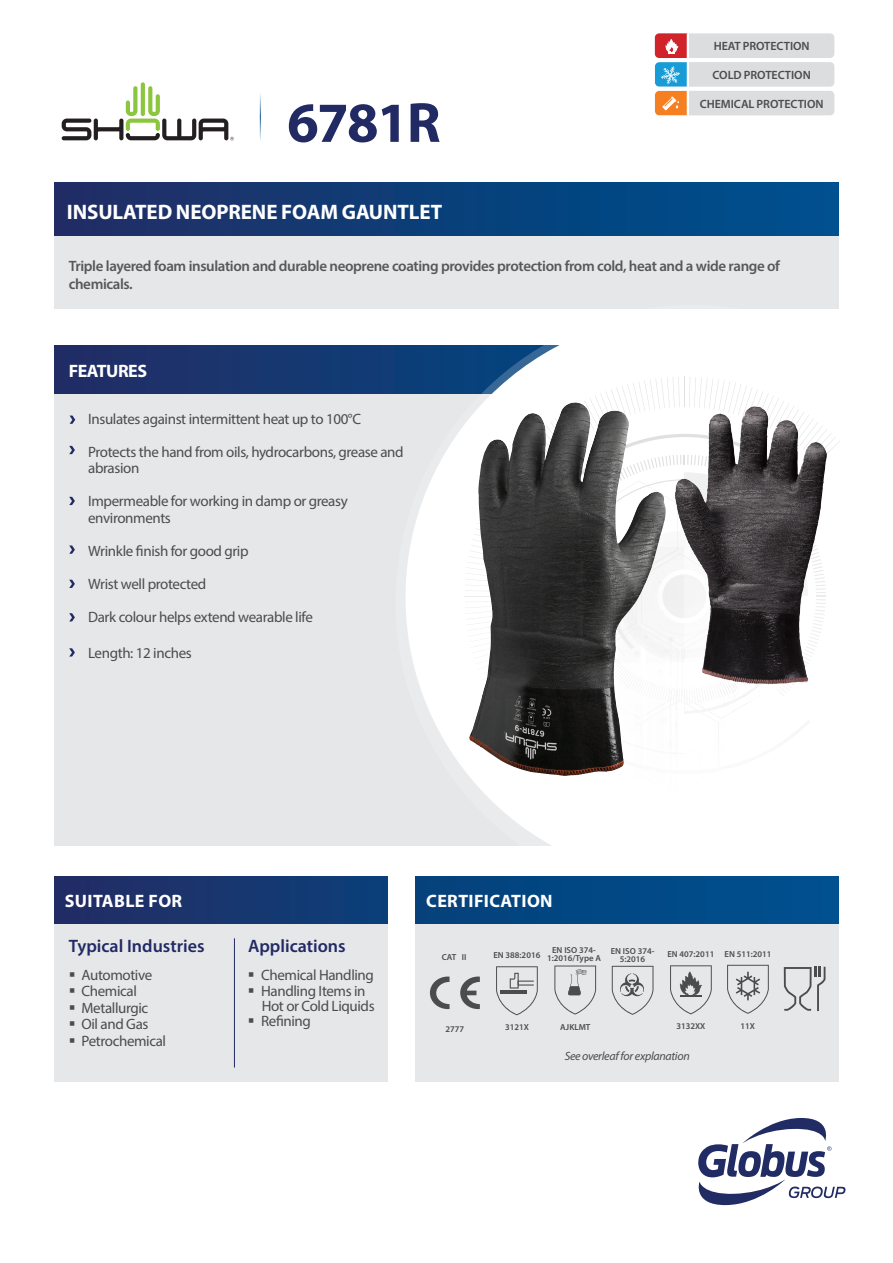
<style>
.page{position:relative;width:893px;height:1263px;background:#fff}
.page>*{position:absolute;margin:0;border:0;box-sizing:border-box;transform-origin:0 0}
.t1{font:700 57px "Myriad Pro";letter-spacing:-.03em;color:#222a64}
.Body_Copy{font:700 21px "Myriad Pro";letter-spacing:-.005em;color:#fff}
.Body_Copy-2{font:600 18px "Myriad Pro";color:#222a64}
.Body_Copy-3{font:700 18px "Myriad Pro";letter-spacing:.02em;color:#fff}
.Body_Copy-4{font:700 18px "Myriad Pro";letter-spacing:-.025em;color:#fff}
.Body_Copy-5{font:15px/16.5px "Myriad Pro";letter-spacing:-.025em;color:#4b4c4d}
.t2{font:600 15px/18px "Myriad Pro";letter-spacing:-.025em;color:#57585a}
.Bullet_List{font:15px "Myriad Pro";letter-spacing:-.025em;color:#4b4c4d}
.t3{font:600 12px "Myriad Pro";letter-spacing:-.005em;color:#4b4c4d}
.Body_Copy-6{font:italic 12px "Myriad Pro";letter-spacing:-.025em;color:#4b4c4d}
.CERTIFICATION_TEXT{font:600 8.7px/8.1px "Myriad Pro";color:#4b4c4d;text-align:center}
</style>
<div class="page">
<div style="left:54px;top:183px;width:785px;height:53px;background:linear-gradient(to right,#212c64,#005190)"></div>
<div style="left:54px;top:236px;width:785px;height:72px;background:#e6e7e9"></div>
<div style="left:54px;top:394px;width:579px;height:452px;background:#e6e7e9"></div>
<div style="left:54px;top:346px;width:586px;height:48px;background:#1b356d"></div>
<svg style="left:395px;top:308px;width:444px;height:538px;fill:#fff"></svg>
<div style="left:635px;top:669px;width:9px;height:177px;background:#fff"></div>
<div style="left:618px;top:593px;width:18px;height:253px;background:#fff"></div>
<hr style="left:675px;top:687px;width:3px;height:159px;background:#231f20">
<hr style="left:669px;top:637px;width:3px;height:209px;background:#231f20">
<div style="left:658px;top:649px;width:8px;height:197px;background:#fff"></div>
<div style="left:646px;top:642px;width:18px;height:204px;background:#fff"></div>
<svg style="left:465px;top:377px;width:375px;height:449px"></svg>
<hr style="left:734px;top:588px;width:1px;height:128px;background:#231f20;border-radius:50%">
<hr style="left:733px;top:593px;width:1px;height:159px;background:#231f20;border-radius:50%">
<div style="left:569px;top:548px;width:114px;height:114px;background:#f7f7f7;border-radius:50%"></div>
<div style="left:634px;top:703px;width:114px;height:114px;background:#fff;border-radius:50%"></div>
<svg style="left:70px;top:416px;width:5px;height:8px"></svg>
<svg style="left:69px;top:446px;width:6px;height:8px"></svg>
<svg style="left:69px;top:497px;width:6px;height:8px"></svg>
<svg style="left:69px;top:545px;width:6px;height:9px"></svg>
<svg style="left:69px;top:580px;width:6px;height:8px"></svg>
<svg style="left:69px;top:613px;width:6px;height:8px"></svg>
<svg style="left:69px;top:648px;width:6px;height:8px"></svg>
<img style="left:469px;top:402px;width:197px;height:374px">
<img style="left:674px;top:407px;width:77px;height:208px">
<svg style="left:141px;top:82px;width:4px;height:34px"></svg>
<svg style="left:62px;top:86px;width:172px;height:54px"></svg>
<hr style="left:260px;top:91px;width:1px;height:50px;background:#005292">
<div style="left:54px;top:924px;width:334px;height:158px;background:#e6e7e9"></div>
<div style="left:54px;top:876px;width:334px;height:48px;background:linear-gradient(to right,#232c64,#0c3f79)"></div>
<div style="left:415px;top:924px;width:424px;height:158px;background:#e6e7e9"></div>
<div style="left:415px;top:876px;width:424px;height:48px;background:#014986"></div>
<div style="left:653px;top:61px;width:183px;height:27px;background:#dcdddf;border-radius:6px"></div>
<div style="left:652px;top:59px;width:185px;height:31px;border:3px solid #fff;border-radius:6px"></div>
<div style="left:655px;top:33px;width:179px;height:25px;background:#dcdddf;border-radius:4px"></div>
<div style="left:653px;top:89px;width:183px;height:28px;background:#dcdddf;border-radius:6px"></div>
<div style="left:652px;top:88px;width:185px;height:30px;border:3px solid #fff;border-radius:6px"></div>
<svg style="left:655px;top:33px;width:35px;height:82px"></svg>
<hr style="left:234px;top:938px;width:1px;height:129px;background:#222a64">
<svg style="left:698px;top:1118px;width:147px;height:87px"></svg>
<svg style="left:784px;top:967px;width:41px;height:44px"></svg>
<svg style="left:496px;top:966px;width:42px;height:49px"></svg>
<svg style="left:460px;top:976px;width:20px;height:33px"></svg>
<svg style="left:430px;top:976px;width:20px;height:33px"></svg>
<svg style="left:670px;top:965px;width:42px;height:49px"></svg>
<svg style="left:727px;top:965px;width:42px;height:49px"></svg>
<svg style="left:554px;top:965px;width:42px;height:49px"></svg>
<svg style="left:612px;top:966px;width:41px;height:49px"></svg>
<p class="t3" style="left:714px;top:38px;width:98px">HEAT PROTECTION</p>
<p class="t1" style="left:287px;top:85px;width:155px">6781R</p>
<p class="Body_Copy" style="left:67px;top:198px;width:377px">INSULATED NEOPRENE FOAM GAUNTLET</p>
<p class="t3" style="left:713px;top:67px;width:100px">COLD PROTECTION</p>
<p class="t3" style="left:700px;top:96px;width:125px">CHEMICAL PROTECTION</p>
<p class="t2" style="left:69px;top:257px;width:713px">Triple layered foam insulation and durable neoprene coating provides protection from cold, heat and a wide range of chemicals.</p>
<p class="Body_Copy-4" style="left:69px;top:360px;width:80px">FEATURES</p>
<p class="Body_Copy-5" style="left:88px;top:410px;width:274px">Insulates against intermittent heat up to 100°C</p>
<p class="Body_Copy-5" style="left:88px;top:443px;width:317px">Protects the hand from oils, hydrocarbons, grease and abrasion</p>
<p class="Body_Copy-5" style="left:88px;top:493px;width:261px">Impermeable for working in damp or greasy environments</p>
<p class="Body_Copy-5" style="left:88px;top:542px;width:162px">Wrinkle finish for good grip</p>
<p class="Body_Copy-5" style="left:88px;top:575px;width:120px">Wrist well protected</p>
<p class="Body_Copy-5" style="left:88px;top:608px;width:226px">Dark colour helps extend wearable life</p>
<p class="Body_Copy-5" style="left:88px;top:644px;width:105px">Length: 12 inches</p>
<p class="Body_Copy-3" style="left:65px;top:889px;width:119px">SUITABLE FOR</p>
<p class="Body_Copy-2" style="left:69px;top:934px;width:137px">Typical Industries</p>
<p class="Body_Copy-5" style="left:81px;top:966px;width:72px">Automotive</p>
<p class="Body_Copy-5" style="left:81px;top:983px;width:57px">Chemical</p>
<p class="Body_Copy-5" style="left:81px;top:999px;width:68px">Metallurgic</p>
<p class="Body_Copy-5" style="left:81px;top:1016px;width:68px">Oil and Gas</p>
<p class="Body_Copy-5" style="left:81px;top:1032px;width:86px">Petrochemical</p>
<p class="Body_Copy-2" style="left:248px;top:934px;width:99px">Applications</p>
<p class="Body_Copy-5" style="left:261px;top:966px;width:114px">Chemical Handling</p>
<p class="Body_Copy-5" style="left:261px;top:983px;width:106px">Handling Items in</p>
<p class="Bullet_List" style="left:262px;top:997px;width:114px">Hot or Cold Liquids</p>
<p class="Body_Copy-5" style="left:261px;top:1013px;width:51px">Refining</p>
<p class="Body_Copy-3" style="left:426px;top:889px;width:128px">CERTIFICATION</p>
<p class="CERTIFICATION_TEXT" style="left:442px;top:953px;width:16px">CAT</p>
<p class="CERTIFICATION_TEXT" style="left:462px;top:953px;width:6px">II</p>
<p class="CERTIFICATION_TEXT" style="left:547px;top:946px;width:55px">EN ISO 374-<br>1:2016/Type A</p>
<p class="CERTIFICATION_TEXT" style="left:493px;top:951px;width:48px">EN 388:2016</p>
<p class="CERTIFICATION_TEXT" style="left:611px;top:946px;width:45px">EN ISO 374-<br>5:2016</p>
<p class="CERTIFICATION_TEXT" style="left:725px;top:950px;width:48px">EN 511:2011</p>
<p class="CERTIFICATION_TEXT" style="left:667px;top:950px;width:48px">EN 407:2011</p>
<p class="CERTIFICATION_TEXT" style="left:445px;top:1025px;width:20px">2777</p>
<p class="CERTIFICATION_TEXT" style="left:505px;top:1023px;width:25px">3121X</p>
<p class="CERTIFICATION_TEXT" style="left:560px;top:1022px;width:32px">AJKLMT</p>
<p class="CERTIFICATION_TEXT" style="left:676px;top:1022px;width:30px">3132XX</p>
<p class="CERTIFICATION_TEXT" style="left:740px;top:1022px;width:16px">11X</p>
<p class="Body_Copy-6" style="left:565px;top:1048px;width:127px">See overleaf for explanation</p>
</div>
